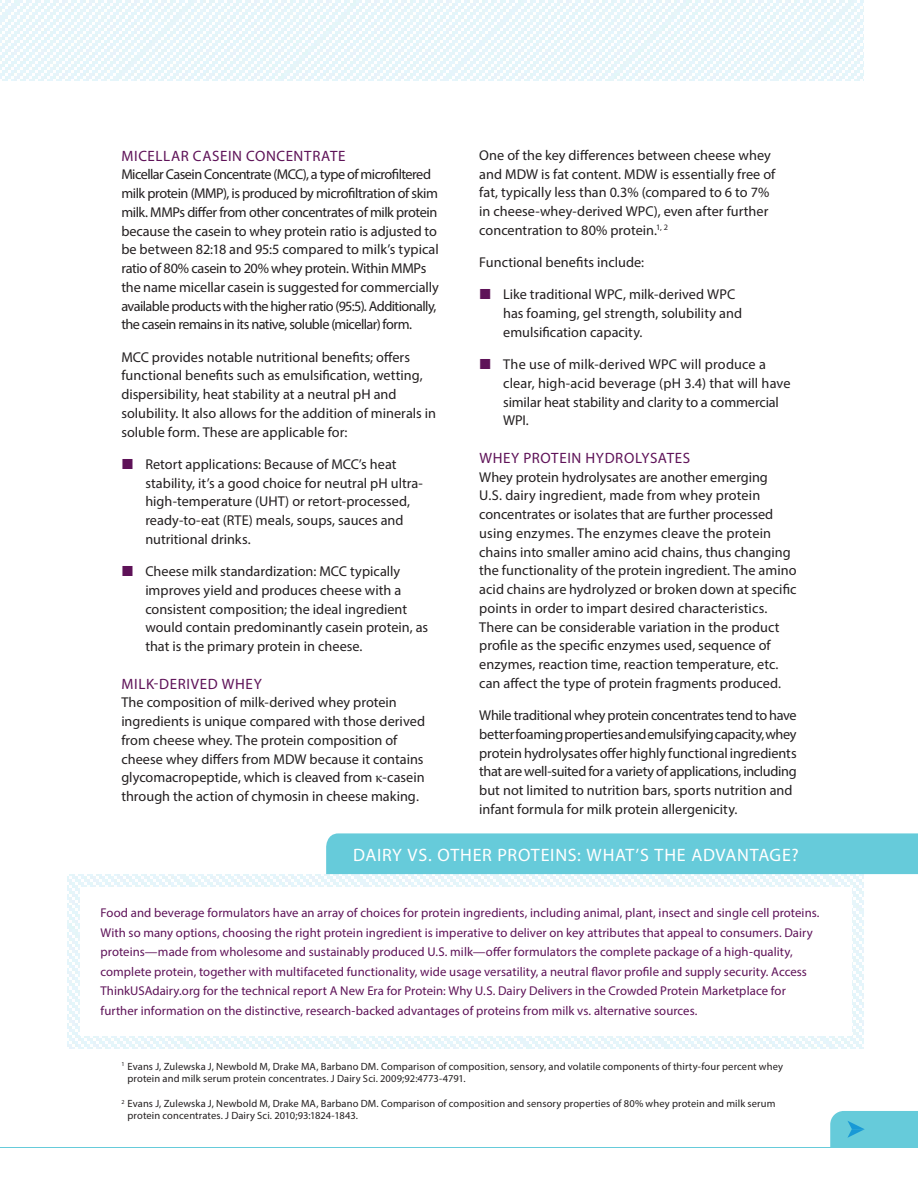
<style>
.page{position:relative;width:918px;height:1188px;background:#fff}
.page>*{position:absolute;margin:0;border:0;box-sizing:border-box;transform-origin:0 0}
.Subtitle{font:18px "Myriad Pro";letter-spacing:.035em;color:#fff}
.Body_Copy_Level_2_Subheading{font:15px "Myriad Pro";letter-spacing:.045em;color:#5e1258}
.Body_Copy{font:14.25px/18.8px "Myriad Pro";color:#231f20}
.Body_Copy-2{font:14.25px/18.8px "Myriad Pro";letter-spacing:-.03em;color:#231f20}
.Text_Call_Out_Box{font:12.75px/19.5px "Myriad Pro";letter-spacing:.005em;color:#5e1258}
.Citation_Source_List{font:10.5px/12px "Myriad Pro";letter-spacing:.01em;color:#231f20}
.s1{font-family:"Segoe UI";color:#5e1258}
.s2{font-family:"Minion Pro"}
</style>
<div class="page">
<div style="left:830px;top:1111px;width:88px;height:36px;background:#66cbda"></div>
<hr style="left:0;top:1147px;width:918px;height:1px;background:#66cbda">
<img style="left:68px;top:874px;width:796px;height:174px">
<div style="left:80px;top:887px;width:771px;height:149px;background:#fff"></div>
<div style="left:326px;top:833px;width:592px;height:41px;background:#66cbda"></div>
<p class="Body_Copy_Level_2_Subheading" style="left:121px;top:146px;width:226px">MICELLAR CASEIN CONCENTRATE</p>
<p class="Body_Copy-2" style="left:121px;top:165px;width:319px">Micellar Casein Concentrate (MCC), a type of microfiltered milk protein (MMP), is produced by microfiltration of skim milk. MMPs differ from other concentrates of milk protein because the casein to whey protein ratio is adjusted to be between 82:18 and 95:5 compared to milk’s typical ratio of 80% casein to 20% whey protein. Within MMPs the name micellar casein is suggested for commercially available products with the higher ratio (95:5). Additionally, the casein remains in its native, soluble (micellar) form.</p>
<p class="Body_Copy" style="left:121px;top:347px;width:316px">MCC provides notable nutritional benefits; offers functional benefits such as emulsification, wetting, dispersibility, heat stability at a neutral pH and solubility. It also allows for the addition of minerals in soluble form. These are applicable for:</p>
<p class="Body_Copy" style="left:145px;top:454px;width:279px;text-indent:-24px"><span class="s1">■</span> Retort applications: Because of MCC’s heat stability, it’s a good choice for neutral pH ultra&shy;high-temperature (UHT) or retort-processed, ready-to-eat (RTE) meals, soups, sauces and nutritional drinks.</p>
<p class="Body_Copy" style="left:145px;top:562px;width:284px;text-indent:-24px"><span class="s1">■</span> Cheese milk standardization: MCC typically improves yield and produces cheese with a consistent composition; the ideal ingredient would contain predominantly casein protein, as that is the primary protein in cheese.</p>
<p class="Body_Copy_Level_2_Subheading" style="left:121px;top:674px;width:142px">MILK-DERIVED WHEY</p>
<p class="Body_Copy" style="left:121px;top:693px;width:305px">The composition of milk-derived whey protein ingredients is unique compared with those derived from cheese whey. The protein composition of cheese whey differs from MDW because it contains glycomacropeptide, which is cleaved from <span class="s2">κ</span>-casein through the action of chymosin in cheese making.</p>
<p class="Body_Copy" style="left:479px;top:146px;width:298px">One of the key differences between cheese whey and MDW is fat content. MDW is essentially free of fat, typically less than 0.3% (compared to 6 to 7% in cheese-whey-derived WPC), even after further concentration to 80% protein.<sup>1,</sup> <sup>2</sup></p>
<p class="Body_Copy" style="left:479px;top:253px;width:166px">Functional benefits include:</p>
<p class="Body_Copy" style="left:503px;top:285px;width:240px;text-indent:-24px"><span class="s1">■</span> Like traditional WPC, milk-derived WPC has foaming, gel strength, solubility and emulsification capacity.</p>
<p class="Body_Copy" style="left:503px;top:355px;width:289px;text-indent:-24px"><span class="s1">■</span> The use of milk-derived WPC will produce a clear, high-acid beverage (pH 3.4) that will have similar heat stability and clarity to a commercial WPI.</p>
<p class="Body_Copy_Level_2_Subheading" style="left:479px;top:449px;width:212px">WHEY PROTEIN HYDROLYSATES</p>
<p class="Body_Copy" style="left:479px;top:467px;width:319px">Whey protein hydrolysates are another emerging<br>U.S. dairy ingredient, made from whey protein concentrates or isolates that are further processed using enzymes. The enzymes cleave the protein chains into smaller amino acid chains, thus changing the functionality of the protein ingredient. The amino acid chains are hydrolyzed or broken down at specific points in order to impart desired characteristics.<br>There can be considerable variation in the product profile as the specific enzymes used, sequence of enzymes, reaction time, reaction temperature, etc. can affect the type of protein fragments produced.</p>
<p class="Body_Copy" style="left:479px;top:706px;width:319px">While traditional whey protein concentrates tend to have better foaming properties and emulsifying capacity, whey protein hydrolysates offer highly functional ingredients that are well-suited for a variety of applications, including but not limited to nutrition bars, sports nutrition and infant formula for milk protein allergenicity.</p>
<p class="Subtitle" style="left:353px;top:844px;width:447px">DAIRY VS. OTHER PROTEINS: WHAT’S THE ADVANTAGE?</p>
<p class="Text_Call_Out_Box" style="left:100px;top:903px;width:721px">Food and beverage formulators have an array of choices for protein ingredients, including animal, plant, insect and single cell proteins.<br>With so many options, choosing the right protein ingredient is imperative to deliver on key attributes that appeal to consumers. Dairy proteins—made from wholesome and sustainably produced U.S. milk—offer formulators the complete package of a high-quality, complete protein, together with multifaceted functionality, wide usage versatility, a neutral flavor profile and supply security. Access ThinkUSAdairy.org for the technical report A New Era for Protein: Why U.S. Dairy Delivers in the Crowded Protein Marketplace for further information on the distinctive, research-backed advantages of proteins from milk vs. alternative sources.</p>
<p class="Citation_Source_List" style="left:128px;top:1060px;width:657px;text-indent:-6px"><sup>1</sup> Evans J, Zulewska J, Newbold M, Drake MA, Barbano DM. Comparison of composition, sensory, and volatile components of thirty-four percent whey protein and milk serum protein concentrates. J Dairy Sci. 2009;92:4773-4791.</p>
<p class="Citation_Source_List" style="left:128px;top:1097px;width:650px;text-indent:-6px"><sup>2</sup> Evans J, Zulewska J, Newbold M, Drake MA, Barbano DM. Comparison of composition and sensory properties of 80% whey protein and milk serum protein concentrates. J Dairy Sci. 2010;93:1824-1843.</p>
</div>
